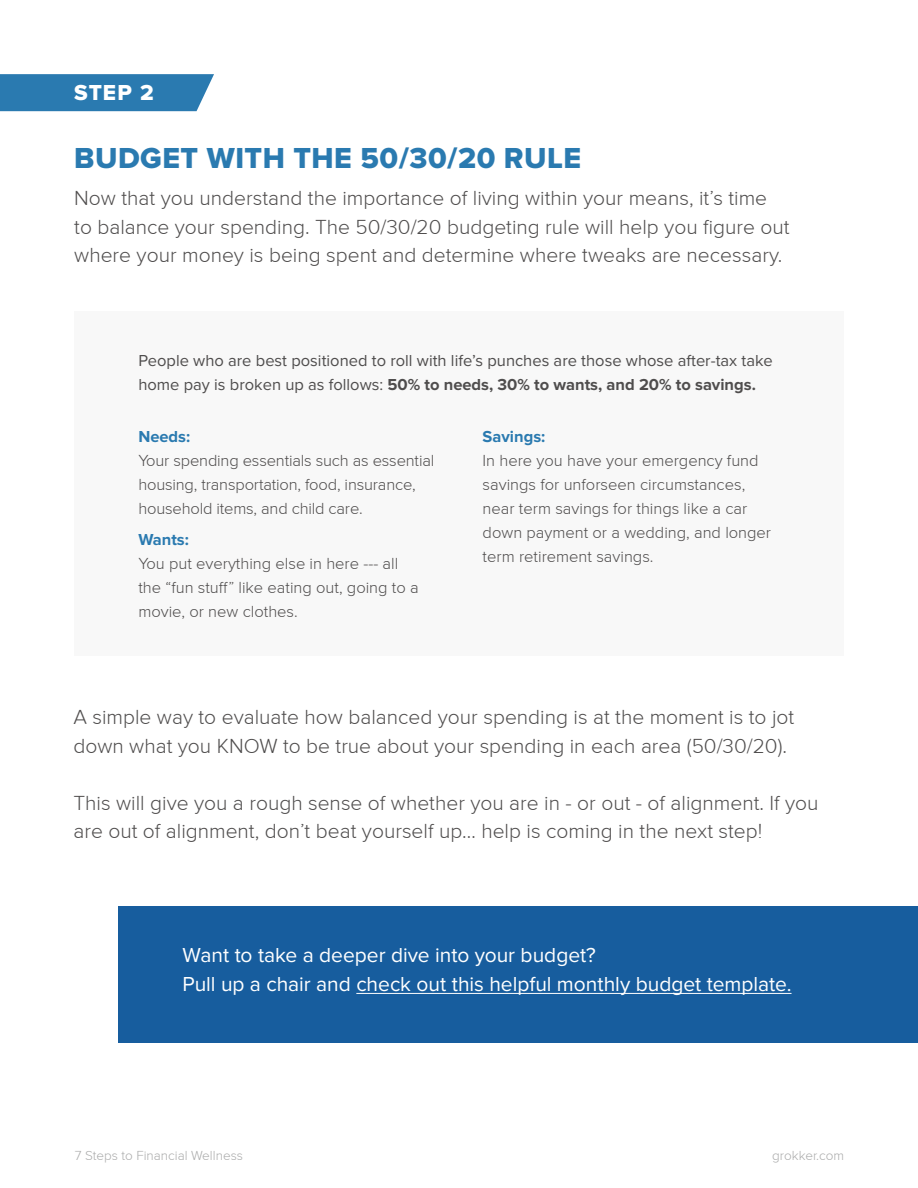
<style>
.page{position:relative;width:918px;height:1188px;background:#fff}
.page>*{position:absolute;margin:0;border:0;box-sizing:border-box;transform-origin:0 0}
.t1{font:30px "Proxima Nova Extrabld";letter-spacing:.015em;color:#2a7ab0}
.t2{font:22.5px "Proxima Nova Extrabld";color:#fff}
.t3{font:300 21px/28.5px "Proxima Nova";color:#4f4d4d}
.t4{font:21px/28.5px "Proxima Nova";color:#fff}
.t5{font:300 16.5px/24px "Proxima Nova";color:#4f4d4d}
.t6{font:16.5px/24px "Proxima Nova";color:#4f4d4d}
.t7{font:700 16.5px "Proxima Nova";color:#2a7ab0}
.t8{font:300 13.5px "Proxima Nova";color:#aaabab}
.s1{font-weight:700}
</style>
<div class="page">
<div style="left:0;top:74px;width:214px;height:37px;background:#2a7ab0"></div>
<div style="left:74px;top:311px;width:770px;height:345px;background:#f8f8f8"></div>
<div style="left:119px;top:906px;width:799px;height:136px;background:#175d9e"></div>
<hr style="left:356px;top:993px;width:436px;height:1px;background:#fff">
<p class="t2" style="left:74px;top:80px;width:81px">STEP 2</p>
<h1 class="t1" style="left:74px;top:140px;width:508px">BUDGET WITH THE 50/30/20 RULE</h1>
<p class="t3" style="left:74px;top:185px;width:717px">Now that you understand the importance of living within your means, it’s time to balance your spending. The 50/30/20 budgeting rule will help you figure out where your money is being spent and determine where tweaks are necessary.</p>
<p class="t6" style="left:138px;top:349px;width:636px">People who are best positioned to roll with life’s punches are those whose after-tax take home pay is broken up as follows: <span class="s1">50% to needs, 30% to wants, and 20% to savings.</span></p>
<p class="t7" style="left:138px;top:427px;width:53px">Needs:</p>
<p class="t5" style="left:138px;top:449px;width:297px">Your spending essentials such as essential housing, transportation, food, insurance, household items, and child care.</p>
<p class="t7" style="left:138px;top:530px;width:52px">Wants:</p>
<p class="t5" style="left:138px;top:552px;width:282px">You put everything else in here --- all the “fun stuff” like eating out, going to a movie, or new clothes.</p>
<p class="t7" style="left:483px;top:427px;width:64px">Savings:</p>
<p class="t5" style="left:483px;top:449px;width:290px">In here you have your emergency fund savings for unforseen circumstances, near term savings for things like a car down payment or a wedding, and longer term retirement savings.</p>
<p class="t3" style="left:73px;top:704px;width:722px">A simple way to evaluate how balanced your spending is at the moment is to jot down what you KNOW to be true about your spending in each area (50/30/20).</p>
<p class="t3" style="left:73px;top:789px;width:747px">This will give you a rough sense of whether you are in - or out - of alignment. If you are out of alignment, don’t beat yourself up… help is coming in the next step!</p>
<p class="t4" style="left:183px;top:941px;width:610px">Want to take a deeper dive into your budget?<br>Pull up a chair and check out this helpful monthly budget template.</p>
<p class="t8" style="left:75px;top:1148px;width:170px">7 Steps to Financial Wellness</p>
<p class="t8" style="left:772px;top:1148px;width:73px">grokker.com</p>
</div>
